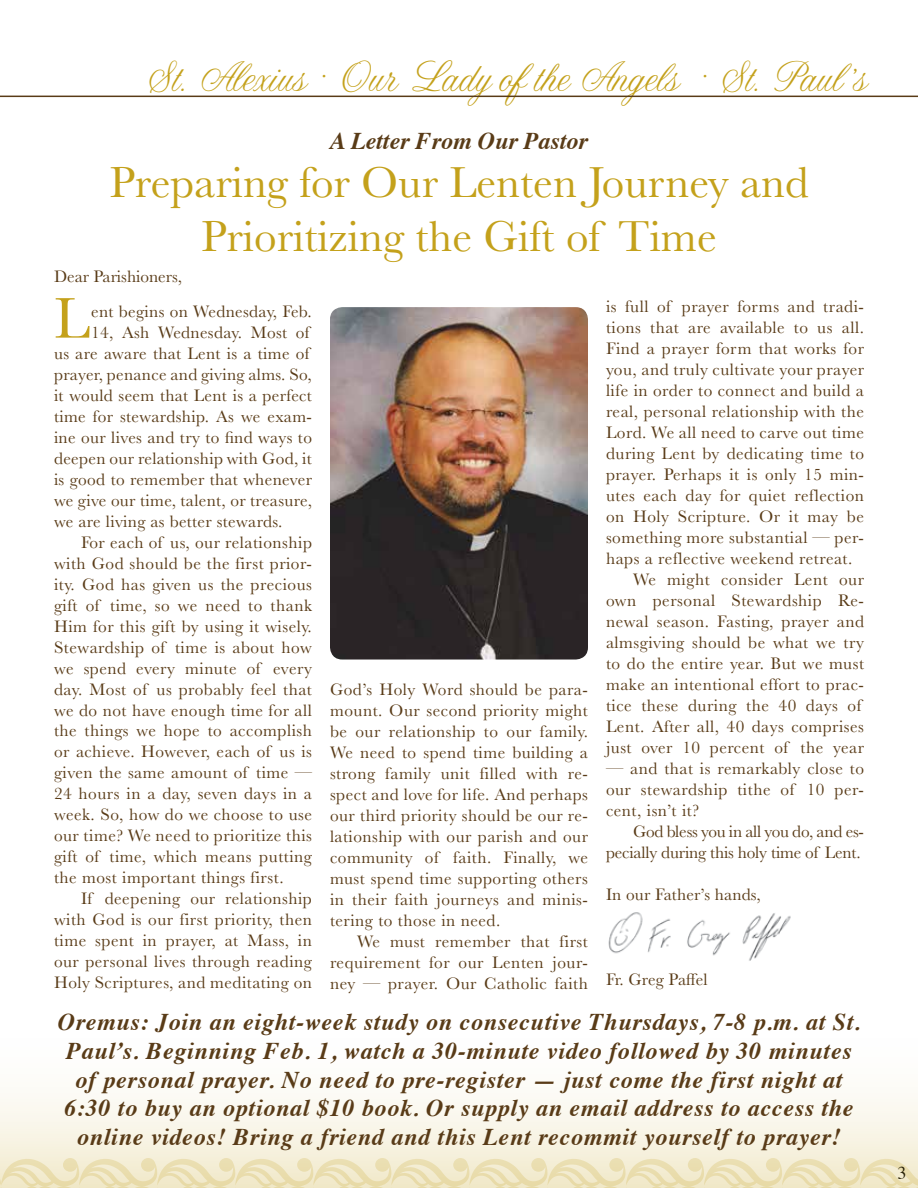
<style>
.page{position:relative;width:918px;height:1188px;background:#fff}
.page>*{position:absolute;margin:0;border:0;box-sizing:border-box;transform-origin:0 0}
.t1{font:59.55px "Baskerville";color:#c4a11b}
.t2{font:45px/54px "Baskerville";color:#c4a11b;text-align:center}
.t3{font:43.5px "Altast Greeting";color:#c4a11b}
.t4{font:italic 700 24px/28.8px "Times";letter-spacing:.03em;color:#593b17;text-align:center}
.t5{font:italic 700 24px "Times";color:#593b17}
.t6{font:18px "Times";color:#000}
.t7{font:17.25px/21px "Baskerville";letter-spacing:.03em;color:#593b17;text-align:justify}
.t8{font:17.25px/21px "Baskerville";letter-spacing:-.01em;color:#593b17;text-align:right}
.t9{font:17.25px "Baskerville";letter-spacing:.01em;color:#593b17}
.t10{font:17.25px "Baskerville";color:#593b17}
</style>
<div class="page">
<hr style="left:0;top:96px;width:918px;height:1px;background:#593b17">
<svg style="left:0;top:1097px;width:918px;height:91px"></svg>
<img style="left:608px;top:912px;width:183px;height:49px">
<img style="left:330px;top:307px;width:258px;height:353px">
<h3 class="t3" style="left:142px;top:53px;width:725px">St. Alexius • Our Lady of the Angels • St. Paul’s</h3>
<h3 class="t5" style="left:330px;top:118px;width:259px">A Letter From Our Pastor</h3>
<h2 class="t2" style="left:109px;top:156px;width:701px">Preparing for Our Lenten Journey and<br>Prioritizing the Gift of Time</h2>
<p class="t10" style="left:54px;top:265px;width:130px">Dear Parishioners,</p>
<h1 class="t1" style="left:54px;top:280px;width:38px">L</h1>
<p class="t7" style="left:91px;top:301px;width:222px">ent begins on Wednesday, Feb.</p>
<p class="t7" style="left:91px;top:322px;width:220px">14, Ash Wednesday. Most of</p>
<p class="t7" style="left:54px;top:343px;width:257px">us are aware that Lent is a time of</p>
<p class="t7" style="left:54px;top:364px;width:259px">prayer, penance and giving alms. So,</p>
<p class="t7" style="left:54px;top:385px;width:260px">it would seem that Lent is a perfect</p>
<p class="t7" style="left:54px;top:406px;width:259px">time for stewardship. As we exam-</p>
<p class="t7" style="left:54px;top:427px;width:259px">ine our lives and try to find ways to</p>
<p class="t7" style="left:54px;top:448px;width:259px">deepen our relationship with God, it</p>
<p class="t7" style="left:54px;top:469px;width:260px">is good to remember that whenever</p>
<p class="t7" style="left:54px;top:490px;width:260px">we give our time, talent, or treasure,</p>
<p class="t7" style="left:54px;top:511px;width:230px">we are living as better stewards.</p>
<p class="t7" style="left:81px;top:532px;width:232px">For each of us, our relationship</p>
<p class="t7" style="left:54px;top:553px;width:260px">with God should be the first prior-</p>
<p class="t7" style="left:54px;top:574px;width:259px">ity. God has given us the precious</p>
<p class="t7" style="left:54px;top:595px;width:259px">gift of time, so we need to thank</p>
<p class="t7" style="left:54px;top:616px;width:259px">Him for this gift by using it wisely.</p>
<p class="t7" style="left:54px;top:637px;width:259px">Stewardship of time is about how</p>
<p class="t7" style="left:54px;top:658px;width:259px">we spend every minute of every</p>
<p class="t7" style="left:54px;top:679px;width:259px">day. Most of us probably feel that</p>
<p class="t7" style="left:54px;top:700px;width:260px">we do not have enough time for all</p>
<p class="t7" style="left:54px;top:721px;width:259px">the things we hope to accomplish</p>
<p class="t7" style="left:54px;top:742px;width:259px">or achieve. However, each of us is</p>
<p class="t7" style="left:54px;top:763px;width:260px">given the same amount of time —</p>
<p class="t7" style="left:54px;top:784px;width:259px">24 hours in a day, seven days in a</p>
<p class="t7" style="left:54px;top:805px;width:259px">week. So, how do we choose to use</p>
<p class="t7" style="left:54px;top:826px;width:260px">our time? We need to prioritize this</p>
<p class="t7" style="left:54px;top:847px;width:260px">gift of time, which means putting</p>
<p class="t7" style="left:54px;top:868px;width:231px">the most important things first.</p>
<p class="t7" style="left:81px;top:889px;width:232px">If deepening our relationship</p>
<p class="t7" style="left:54px;top:910px;width:259px">with God is our first priority, then</p>
<p class="t7" style="left:54px;top:931px;width:259px">time spent in prayer, at Mass, in</p>
<p class="t7" style="left:54px;top:952px;width:259px">our personal lives through reading</p>
<p class="t7" style="left:54px;top:973px;width:259px">Holy Scriptures, and meditating on</p>
<p class="t7" style="left:330px;top:679px;width:260px">God’s Holy Word should be para&shy;mount. Our second priority might be our relationship to our family.<br>We need to spend time building a strong family unit filled with re&shy;spect and love for life. And perhaps our third priority should be our re&shy;lationship with our parish and our community of faith. Finally, we must spend time supporting others in their faith journeys and minis&shy;tering to those in need.</p>
<p class="t7" style="left:330px;top:931px;width:260px;text-indent:27px">We must remember that first requirement for our Lenten jour&shy;ney — prayer. Our Catholic faith</p>
<p class="t7" style="left:606px;top:297px;width:260px">is full of prayer forms and tradi-</p>
<p class="t7" style="left:606px;top:318px;width:260px">tions that are available to us all.</p>
<p class="t7" style="left:606px;top:339px;width:259px">Find a prayer form that works for</p>
<p class="t7" style="left:606px;top:360px;width:260px">you, and truly cultivate your prayer</p>
<p class="t7" style="left:606px;top:381px;width:259px">life in order to connect and build a</p>
<p class="t7" style="left:606px;top:402px;width:259px">real, personal relationship with the</p>
<p class="t7" style="left:606px;top:423px;width:259px">Lord. We all need to carve out time</p>
<p class="t7" style="left:606px;top:444px;width:260px">during Lent by dedicating time to</p>
<p class="t7" style="left:606px;top:465px;width:259px">prayer. Perhaps it is only 15 min-</p>
<p class="t7" style="left:606px;top:486px;width:259px">utes each day for quiet reflection</p>
<p class="t7" style="left:606px;top:507px;width:260px">on Holy Scripture. Or it may be</p>
<p class="t7" style="left:606px;top:528px;width:260px">something more substantial — per-</p>
<p class="t7" style="left:606px;top:549px;width:248px">haps a reflective weekend retreat.</p>
<p class="t7" style="left:633px;top:570px;width:232px">We might consider Lent our</p>
<p class="t7" style="left:606px;top:591px;width:260px">own personal Stewardship Re-</p>
<p class="t7" style="left:606px;top:611px;width:259px">newal season. Fasting, prayer and</p>
<p class="t7" style="left:606px;top:632px;width:259px">almsgiving should be what we try</p>
<p class="t7" style="left:606px;top:653px;width:260px">to do the entire year. But we must</p>
<p class="t7" style="left:606px;top:674px;width:260px">make an intentional effort to prac-</p>
<p class="t7" style="left:606px;top:695px;width:257px">tice these during the 40 days of</p>
<p class="t7" style="left:606px;top:716px;width:259px">Lent. After all, 40 days comprises</p>
<p class="t7" style="left:606px;top:737px;width:259px">just over 10 percent of the year</p>
<p class="t7" style="left:606px;top:758px;width:260px">— and that is remarkably close to our stewardship tithe of 10 per&shy;cent, isn’t it?</p>
<p class="t8" style="left:606px;top:821px;width:260px">God bless you in all you do, and es&shy;pecially during this holy time of Lent.</p>
<p class="t9" style="left:606px;top:884px;width:156px">In our Father’s hands,</p>
<p class="t9" style="left:606px;top:968px;width:103px">Fr. Greg Paffel</p>
<p class="t4" style="left:58px;top:1005px;width:804px">Oremus: Join an eight-week study on consecutive Thursdays, 7-8 p.m. at St.<br>Paul’s. Beginning Feb. 1, watch a 30-minute video followed by 30 minutes of personal prayer. No need to pre-register — just come the first night at 6:30 to buy an optional $10 book. Or supply an email address to access the online videos! Bring a friend and this Lent recommit yourself to prayer!</p>
<p class="t6" style="left:897px;top:1156px;width:10px">3</p>
</div>
